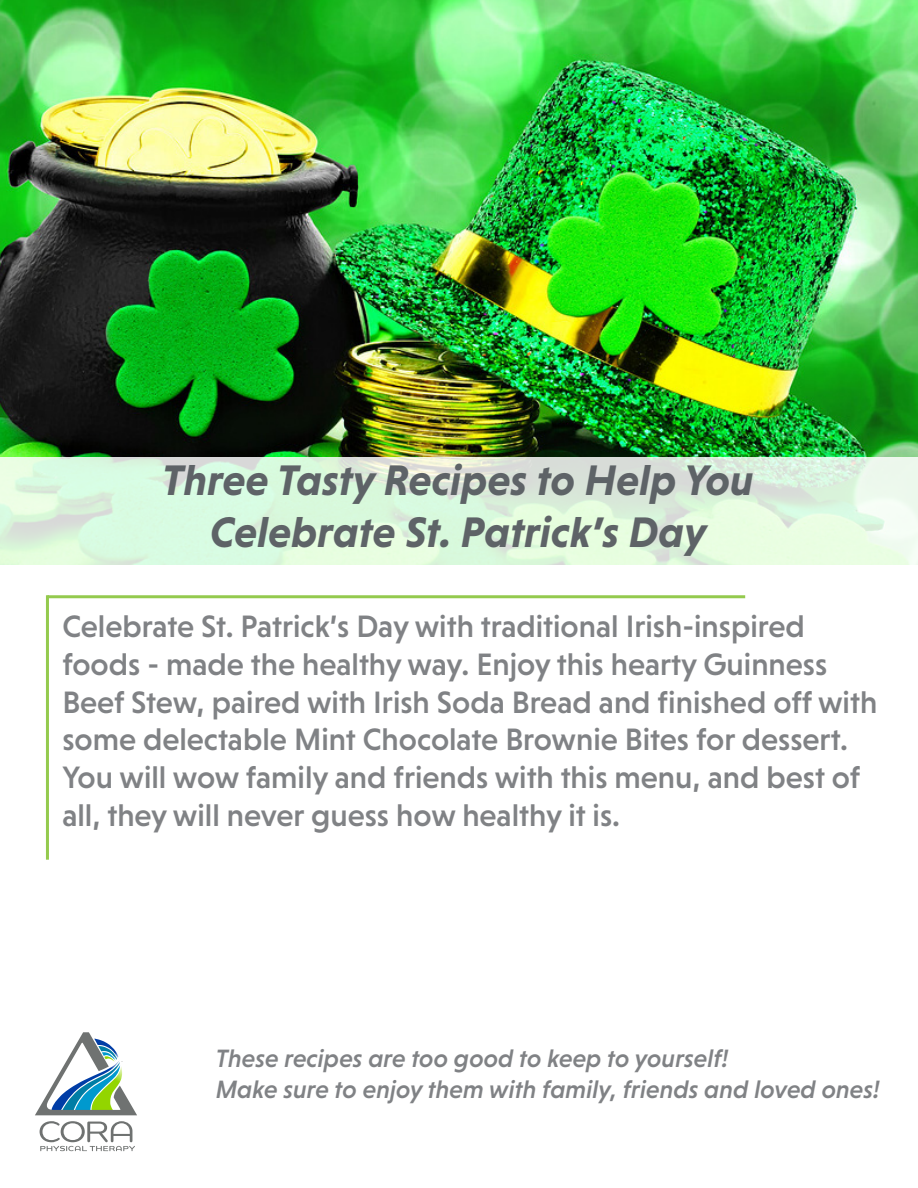
<style>
.page{position:relative;width:918px;height:1188px;background:#fff}
.page>*{position:absolute;margin:0;border:0;box-sizing:border-box;transform-origin:0 0}
.t1{font:italic 700 43.5px "Niveau Grotesk";color:#5e6367}
.t2{font:500 31.5px/37.8px "Niveau Grotesk";color:#808285}
.t3{font:italic 500 25.5px/30.6px "Niveau Grotesk";color:#808285}
</style>
<div class="page">
<img style="left:0;top:0;width:918px;height:457px">
<svg style="left:0;top:457px;width:918px;height:108px;background:#def5de"></svg>
<hr style="left:47px;top:595px;width:698px;height:3px;background:#94ca4e">
<hr style="left:46px;top:595px;width:3px;height:265px;background:#94ca4e">
<svg style="left:35px;top:1032px;width:102px;height:83px"></svg>
<svg style="left:40px;top:1121px;width:95px;height:30px"></svg>
<p class="t1" style="left:162px;top:455px;width:593px">Three Tasty Recipes to Help You</p>
<p class="t1" style="left:210px;top:507px;width:498px">Celebrate St. Patrick’s Day</p>
<p class="t2" style="left:62px;top:607px;width:816px">Celebrate St. Patrick’s Day with traditional Irish-inspired foods - made the healthy way. Enjoy this hearty Guinness Beef Stew, paired with Irish Soda Bread and finished off with some delectable Mint Chocolate Brownie Bites for dessert.<br>You will wow family and friends with this menu, and best of all, they will never guess how healthy it is.</p>
<p class="t3" style="left:216px;top:1043px;width:666px">These recipes are too good to keep to yourself!<br>Make sure to enjoy them with family, friends and loved ones!</p>
</div>
